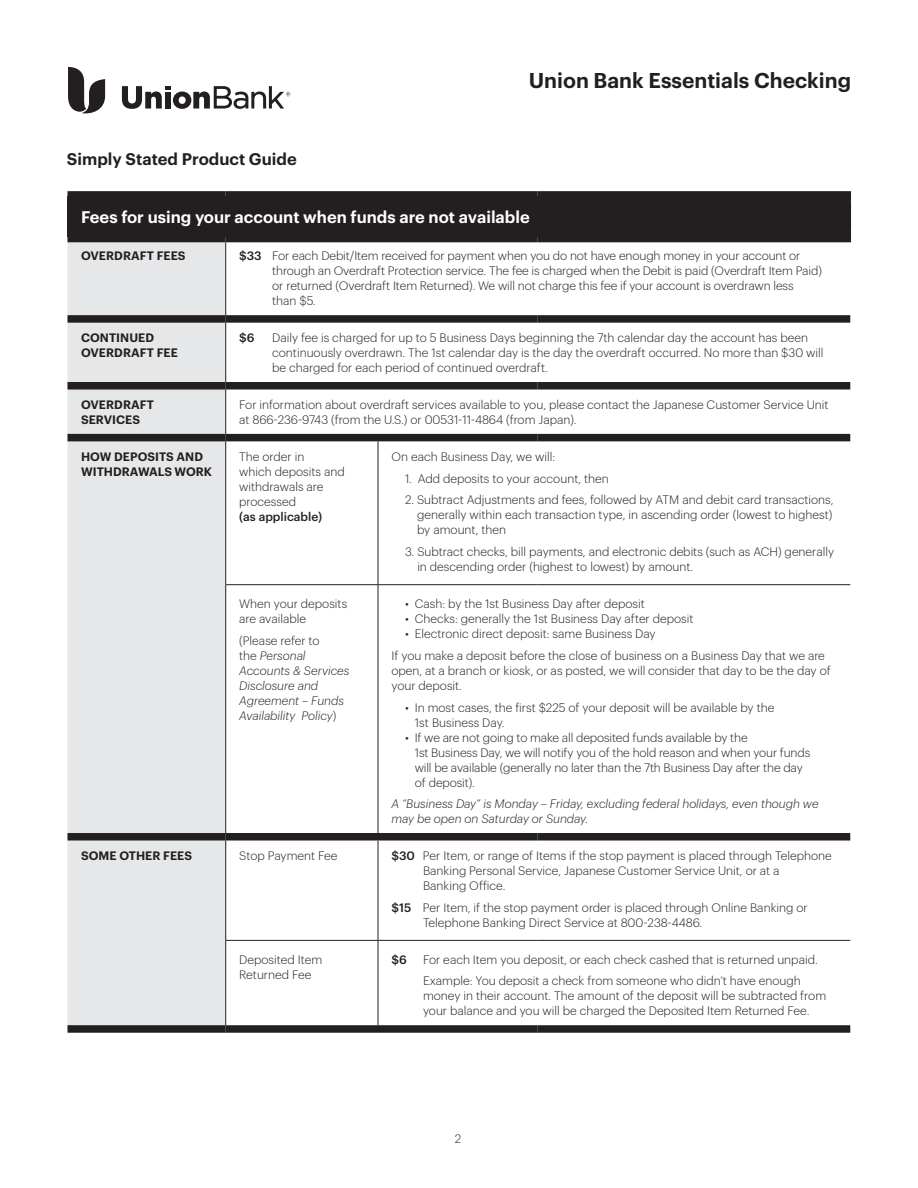
<style>
.page{position:relative;width:918px;height:1188px;background:#fff}
.page>*{position:absolute;margin:0;border:0;box-sizing:border-box;transform-origin:0 0}
.t1{font:600 21px "Graphik";color:#231f20}
.Section_Title{font:600 16.5px "Graphik";color:#fff}
.t2{font:600 16.5px "Graphik";color:#231f20}
.Table_Body{font:300 12px/15px "Graphik";color:#231f20}
.Table_Body-2{font:italic 300 12px/15px "Graphik";color:#231f20}
.Table_Category{font:600 12px/15px "Graphik";letter-spacing:.005em;color:#231f20}
.Fee_Amount{font:500 12px "Graphik";color:#231f20}
.Table_Body-3{font:500 12px "Graphik";color:#231f20}
.s1{font-weight:500}
.s2{font-style:normal}
</style>
<div class="page">
<svg style="left:68px;top:67px;width:37px;height:47px"></svg>
<svg style="left:122px;top:86px;width:168px;height:23px"></svg>
<div style="left:68px;top:196px;width:782px;height:41px;background:#231f20"></div>
<div style="left:68px;top:242px;width:157px;height:783px;background:#e6e7e9"></div>
<hr style="left:850px;top:202px;width:1px;height:30px;background:#231f20">
<div style="left:68px;top:833px;width:158px;height:8px;background:#231f20"></div>
<div style="left:68px;top:191px;width:158px;height:11px;background:#231f20"></div>
<div style="left:226px;top:191px;width:152px;height:11px;background:#231f20"></div>
<div style="left:378px;top:191px;width:160px;height:11px;background:#231f20"></div>
<div style="left:538px;top:191px;width:313px;height:11px;background:#231f20"></div>
<div style="left:68px;top:232px;width:158px;height:10px;background:#231f20"></div>
<div style="left:226px;top:232px;width:152px;height:10px;background:#231f20"></div>
<div style="left:378px;top:232px;width:160px;height:10px;background:#231f20"></div>
<div style="left:538px;top:232px;width:313px;height:10px;background:#231f20"></div>
<hr style="left:225px;top:584px;width:153px;height:1px;background:#231f20">
<hr style="left:378px;top:584px;width:160px;height:1px;background:#231f20">
<hr style="left:538px;top:584px;width:312px;height:1px;background:#231f20">
<hr style="left:225px;top:242px;width:1px;height:73px;background:#231f20">
<hr style="left:225px;top:323px;width:1px;height:59px;background:#231f20">
<hr style="left:225px;top:390px;width:1px;height:44px;background:#231f20">
<hr style="left:225px;top:441px;width:1px;height:143px;background:#231f20">
<hr style="left:378px;top:441px;width:1px;height:143px;background:#231f20">
<hr style="left:225px;top:585px;width:1px;height:248px;background:#231f20">
<hr style="left:378px;top:585px;width:1px;height:248px;background:#231f20">
<hr style="left:225px;top:841px;width:1px;height:99px;background:#231f20">
<hr style="left:378px;top:841px;width:1px;height:99px;background:#231f20">
<hr style="left:225px;top:941px;width:1px;height:84px;background:#231f20">
<hr style="left:378px;top:941px;width:1px;height:84px;background:#231f20">
<hr style="left:225px;top:940px;width:153px;height:1px;background:#231f20">
<hr style="left:378px;top:940px;width:160px;height:1px;background:#231f20">
<hr style="left:538px;top:940px;width:312px;height:1px;background:#231f20">
<div style="left:68px;top:1025px;width:158px;height:8px;background:#231f20"></div>
<div style="left:68px;top:315px;width:158px;height:8px;background:#231f20"></div>
<div style="left:226px;top:315px;width:152px;height:8px;background:#231f20"></div>
<div style="left:378px;top:315px;width:160px;height:8px;background:#231f20"></div>
<div style="left:538px;top:315px;width:312px;height:8px;background:#231f20"></div>
<div style="left:68px;top:382px;width:158px;height:8px;background:#231f20"></div>
<div style="left:226px;top:382px;width:152px;height:8px;background:#231f20"></div>
<div style="left:378px;top:382px;width:160px;height:8px;background:#231f20"></div>
<div style="left:538px;top:382px;width:312px;height:8px;background:#231f20"></div>
<div style="left:68px;top:434px;width:158px;height:7px;background:#231f20"></div>
<div style="left:226px;top:434px;width:152px;height:7px;background:#231f20"></div>
<div style="left:378px;top:434px;width:160px;height:7px;background:#231f20"></div>
<div style="left:538px;top:434px;width:312px;height:7px;background:#231f20"></div>
<div style="left:226px;top:833px;width:152px;height:8px;background:#231f20"></div>
<div style="left:378px;top:833px;width:160px;height:8px;background:#231f20"></div>
<div style="left:538px;top:833px;width:312px;height:8px;background:#231f20"></div>
<div style="left:226px;top:1025px;width:152px;height:8px;background:#231f20"></div>
<div style="left:378px;top:1025px;width:160px;height:8px;background:#231f20"></div>
<div style="left:538px;top:1025px;width:312px;height:8px;background:#231f20"></div>
<h2 class="t2" style="left:67px;top:146px;width:231px">Simply Stated Product Guide</h2>
<h1 class="t1" style="left:529px;top:64px;width:324px">Union Bank Essentials Checking</h1>
<p class="Section_Title" style="left:81px;top:205px;width:450px">Fees for using your account when funds are not available</p>
<p class="Table_Category" style="left:81px;top:248px;width:106px">OVERDRAFT FEES</p>
<p class="Table_Body" style="left:272px;top:248px;width:551px;text-indent:-33px"><span class="s1">$33</span> For each Debit/Item received for payment when you do not have enough money in your account or through an Overdraft Protection service. The fee is charged when the Debit is paid (Overdraft Item Paid) or returned (Overdraft Item Returned). We will not charge this fee if your account is overdrawn less<br>than $5.</p>
<p class="Table_Category" style="left:81px;top:329px;width:98px">CONTINUED<br>OVERDRAFT FEE</p>
<p class="Table_Body-3" style="left:239px;top:329px;width:17px">$6</p>
<p class="Table_Body" style="left:272px;top:330px;width:553px">Daily fee is charged for up to 5 Business Days beginning the 7th calendar day the account has been continuously overdrawn. The 1st calendar day is the day the overdraft occurred. No more than $30 will be charged for each period of continued overdraft.</p>
<p class="Table_Category" style="left:81px;top:396px;width:74px">OVERDRAFT<br>SERVICES</p>
<p class="Table_Body" style="left:239px;top:396px;width:591px">For information about overdraft services available to you, please contact the Japanese Customer Service Unit at 866-236-9743 (from the U.S.) or 00531-11-4864 (from Japan).</p>
<p class="Table_Category" style="left:81px;top:448px;width:133px">HOW DEPOSITS AND<br>WITHDRAWALS WORK</p>
<p class="Table_Body" style="left:239px;top:448px;width:67px">The order in</p>
<p class="Table_Body" style="left:392px;top:448px;width:165px">On each Business Day, we will:</p>
<p class="Table_Body" style="left:405px;top:470px;width:205px">1. Add deposits to your account, then</p>
<p class="Table_Body" style="left:417px;top:492px;width:418px;text-align:justify;text-indent:-12px">2. Subtract Adjustments and fees, followed by ATM and debit card transactions, generally within each transaction type, in ascending order (lowest to highest) by amount, then</p>
<p class="Table_Body" style="left:417px;top:543px;width:418px;text-indent:-12px">3. Subtract checks, bill payments, and electronic debits (such as ACH) generally in descending order (highest to lowest) by amount.</p>
<p class="Table_Body" style="left:239px;top:463px;width:107px">which deposits and withdrawals are processed</p>
<p class="Fee_Amount" style="left:239px;top:507px;width:85px">(as applicable)</p>
<p class="Table_Body" style="left:239px;top:595px;width:110px">When your deposits are available</p>
<p class="Table_Body-2" style="left:239px;top:632px;width:112px"><span class="s2">(Please refer to<br>the</span> Personal<br>Accounts &amp; Services<br>Disclosure and<br>Agreement – Funds<br>Availability Policy<span class="s2">)</span></p>
<p class="Table_Body" style="left:405px;top:595px;width:241px">• Cash: by the 1st Business Day after deposit</p>
<p class="Table_Body" style="left:405px;top:610px;width:290px">• Checks: generally the 1st Business Day after deposit</p>
<p class="Table_Body" style="left:405px;top:625px;width:252px">• Electronic direct deposit: same Business Day</p>
<p class="Table_Body" style="left:392px;top:647px;width:441px">If you make a deposit before the close of business on a Business Day that we are open, at a branch or kiosk, or as posted, we will consider that day to be the day of your deposit.</p>
<p class="Table_Body" style="left:415px;top:699px;width:361px;text-indent:-10px">• In most cases, the first $225 of your deposit will be available by the<br>1st Business Day.</p>
<p class="Table_Body" style="left:415px;top:729px;width:397px;text-indent:-10px">• If we are not going to make all deposited funds available by the<br>1st Business Day, we will notify you of the hold reason and when your funds will be available (generally no later than the 7th Business Day after the day of deposit).</p>
<p class="Table_Body-2" style="left:392px;top:795px;width:429px">A “Business Day” is Monday – Friday, excluding federal holidays, even though we may be open on Saturday or Sunday.</p>
<p class="Table_Category" style="left:81px;top:847px;width:113px">SOME OTHER FEES</p>
<p class="Table_Body" style="left:239px;top:847px;width:100px">Stop Payment Fee</p>
<p class="Table_Body" style="left:423px;top:847px;width:410px;text-indent:-32px"><span class="s1">$30</span> Per Item, or range of Items if the stop payment is placed through Telephone<br>Banking Personal Service, Japanese Customer Service Unit, or at a<br>Banking Office.</p>
<p class="Table_Body" style="left:423px;top:899px;width:386px;text-indent:-32px"><span class="s1">$15</span> Per Item, if the stop payment order is placed through Online Banking or<br>Telephone Banking Direct Service at 800-238-4486.</p>
<p class="Table_Body" style="left:239px;top:951px;width:84px">Deposited Item<br>Returned Fee</p>
<p class="Table_Body-3" style="left:392px;top:950px;width:17px">$6</p>
<p class="Table_Body" style="left:423px;top:951px;width:396px">For each Item you deposit, or each check cashed that is returned unpaid.</p>
<p class="Table_Body" style="left:423px;top:973px;width:405px">Example: You deposit a check from someone who didn’t have enough money in their account. The amount of the deposit will be subtracted from your balance and you will be charged the Deposited Item Returned Fee.</p>
<p class="Table_Body" style="left:455px;top:1130px;width:8px">2</p>
</div>
